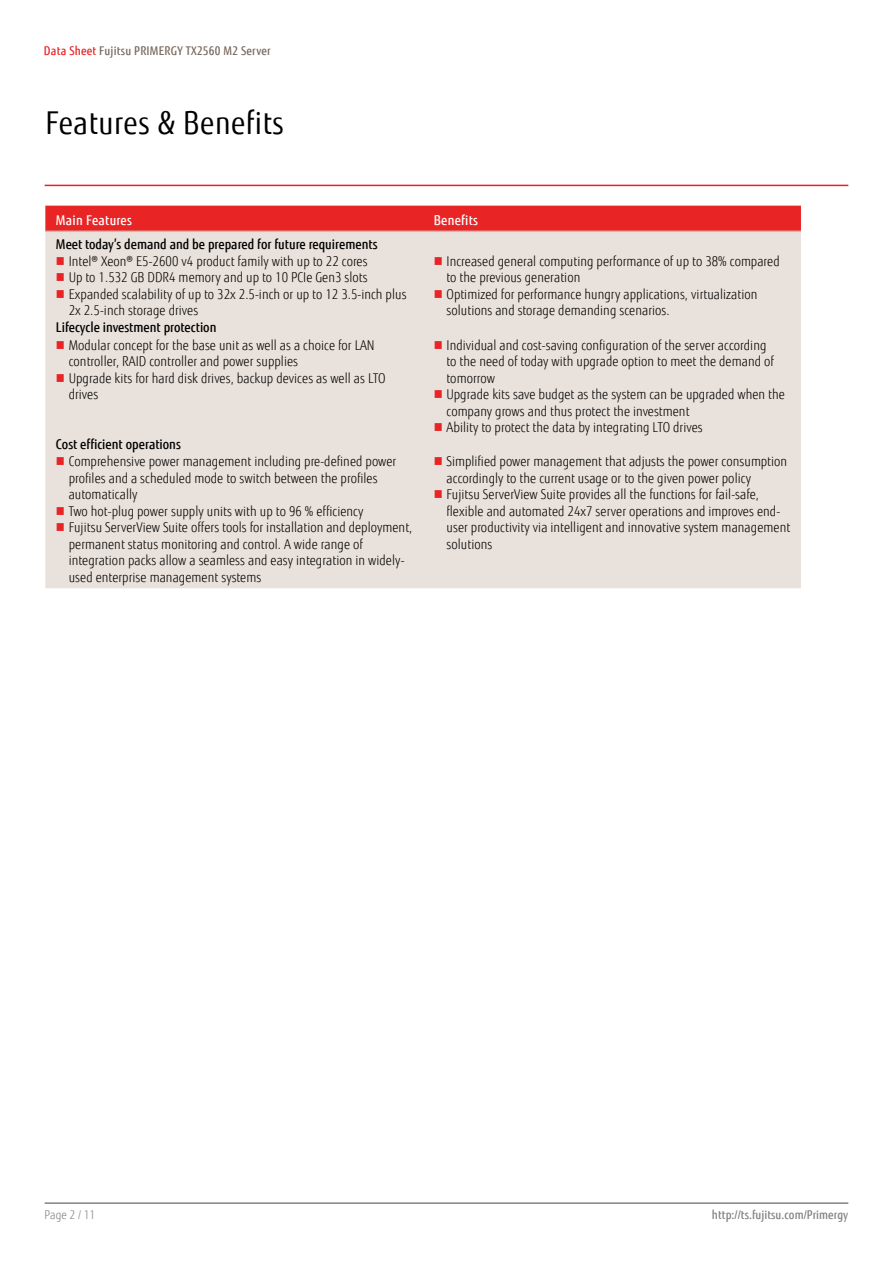
<style>
.page{position:relative;width:893px;height:1263px;background:#fff}
.page>*{position:absolute;margin:0;border:0;box-sizing:border-box;transform-origin:0 0}
.t1{font:31.5px "Fujitsu Sans";letter-spacing:.02em;color:#000;scale:.9 1}
.t2{font:300 13.5px/16.5px "Fujitsu Sans";letter-spacing:.005em;color:#000;scale:.9 1}
.t3{font:500 13.5px "Fujitsu Sans";color:#000;scale:.9 1}
.t4{font:500 13.5px "Fujitsu Sans";letter-spacing:.02em;color:#fff;scale:.9 1}
.t5{font:500 12px "Fujitsu Sans";letter-spacing:.02em;color:#79695e;scale:.9 1}
.t6{font:500 12px "Fujitsu Sans";letter-spacing:.005em;color:#818280;scale:.9 1}
.t7{font:300 12px "Fujitsu Sans";letter-spacing:.005em;color:#818280;scale:.9 1}
.s1{color:#e92425}
</style>
<div class="page">
<hr style="left:45px;top:1202px;width:803px;height:2px;background:#818280">
<div style="left:45px;top:206px;width:756px;height:25px;background:#e92425"></div>
<div style="left:45px;top:232px;width:756px;height:356px;background:#e9e1db"></div>
<hr style="left:45px;top:231px;width:378px;height:1px;background:#c9bbb0">
<hr style="left:423px;top:231px;width:378px;height:1px;background:#c9bbb0">
<hr style="left:45px;top:185px;width:803px;height:1px;background:#ed1d24">
<svg style="left:57px;top:257px;width:7px;height:8px"></svg>
<svg style="left:57px;top:273px;width:7px;height:8px"></svg>
<svg style="left:57px;top:290px;width:7px;height:8px"></svg>
<svg style="left:435px;top:257px;width:7px;height:8px"></svg>
<svg style="left:435px;top:290px;width:7px;height:8px"></svg>
<svg style="left:57px;top:341px;width:7px;height:7px"></svg>
<svg style="left:57px;top:374px;width:7px;height:7px"></svg>
<svg style="left:435px;top:341px;width:7px;height:7px"></svg>
<svg style="left:435px;top:390px;width:7px;height:8px"></svg>
<svg style="left:435px;top:423px;width:7px;height:8px"></svg>
<svg style="left:57px;top:457px;width:7px;height:8px"></svg>
<svg style="left:57px;top:507px;width:7px;height:8px"></svg>
<svg style="left:57px;top:523px;width:7px;height:8px"></svg>
<svg style="left:435px;top:457px;width:7px;height:8px"></svg>
<svg style="left:435px;top:490px;width:7px;height:8px"></svg>
<p class="t5" style="left:44px;top:43px;width:254px"><span class="s1">Data Sheet</span> Fujitsu PRIMERGY TX2560 M2 Server</p>
<h1 class="t1" style="left:45px;top:104px;width:267px">Features &amp; Benefits</h1>
<p class="t4" style="left:56px;top:212px;width:86px">Main Features</p>
<p class="t4" style="left:434px;top:212px;width:51px">Benefits</p>
<p class="t3" style="left:56px;top:235px;width:359px">Meet today’s demand and be prepared for future requirements</p>
<p class="t2" style="left:69px;top:253px;width:377px">Intel® Xeon® E5-2600 v4 product family with up to 22 cores<br>Up to 1.532 GB DDR4 memory and up to 10 PCIe Gen3 slots Expanded scalability of up to 32x 2.5-inch or up to 12 3.5-inch plus 2x 2.5-inch storage drives</p>
<p class="t2" style="left:447px;top:253px;width:372px">Increased general computing performance of up to 38% compared to the previous generation<br>Optimized for performance hungry applications, virtualization solutions and storage demanding scenarios.</p>
<p class="t3" style="left:56px;top:319px;width:180px">Lifecycle investment protection</p>
<p class="t2" style="left:69px;top:337px;width:354px">Modular concept for the base unit as well as a choice for LAN controller, RAID controller and power supplies<br>Upgrade kits for hard disk drives, backup devices as well as LTO drives</p>
<p class="t2" style="left:447px;top:337px;width:378px">Individual and cost-saving configuration of the server according<br>to the need of today with upgrade option to meet the demand of tomorrow<br>Upgrade kits save budget as the system can be upgraded when the company grows and thus protect the investment<br>Ability to protect the data by integrating LTO drives</p>
<p class="t3" style="left:56px;top:436px;width:140px">Cost efficient operations</p>
<p class="t2" style="left:69px;top:453px;width:383px">Comprehensive power management including pre-defined power profiles and a scheduled mode to switch between the profiles automatically<br>Two hot-plug power supply units with up to 96 % efficiency<br>Fujitsu ServerView Suite offers tools for installation and deployment, permanent status monitoring and control. A wide range of integration packs allow a seamless and easy integration in widely&shy;used enterprise management systems</p>
<p class="t2" style="left:447px;top:453px;width:383px">Simplified power management that adjusts the power consumption accordingly to the current usage or to the given power policy<br>Fujitsu ServerView Suite provides all the functions for fail-safe, flexible and automated 24x7 server operations and improves end&shy;user productivity via intelligent and innovative system management solutions</p>
<p class="t7" style="left:45px;top:1208px;width:58px">Page 2 / 11</p>
<p class="t6" style="left:712px;top:1208px;width:153px">http://ts.fujitsu.com/Primergy</p>
</div>
